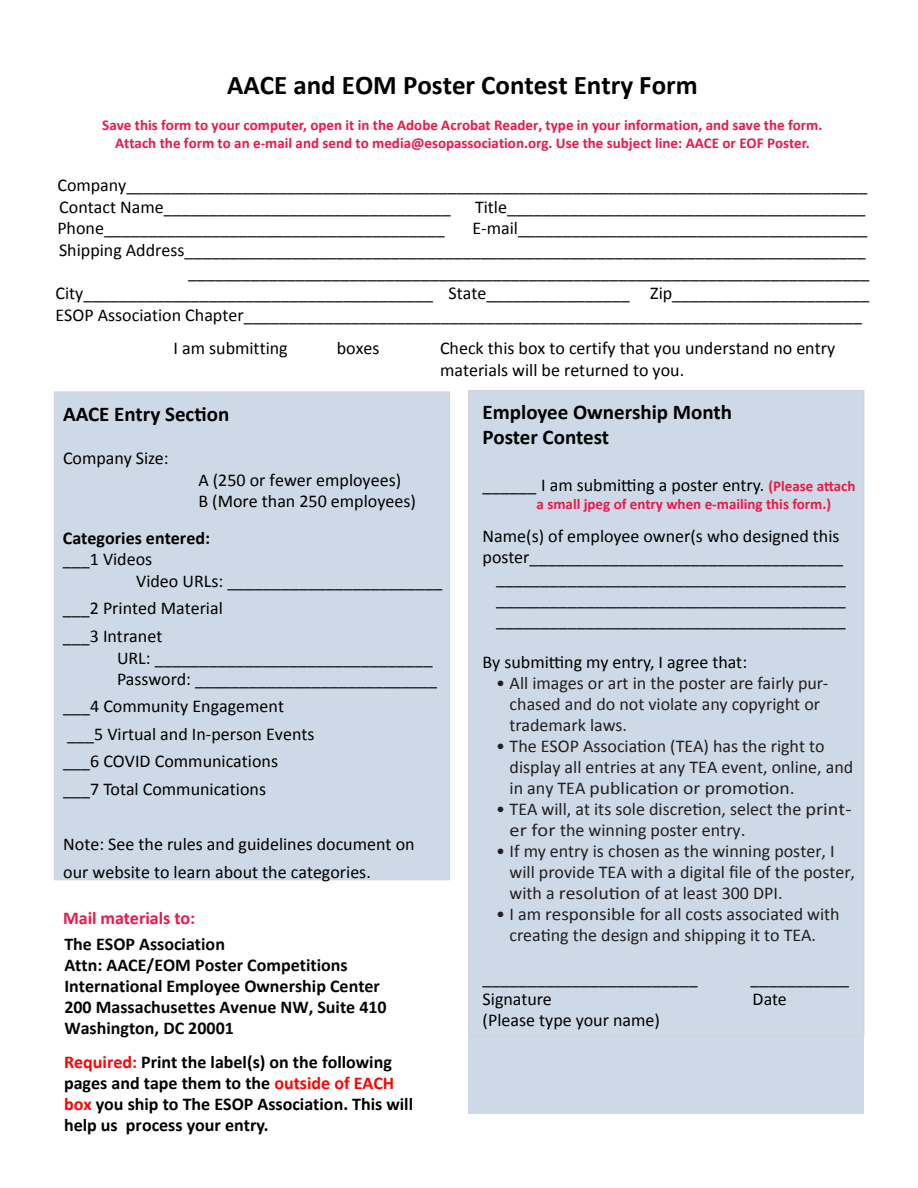
<style>
.page{position:relative;width:918px;height:1188px;background:#fff}
.page>*{position:absolute;margin:0;border:0;box-sizing:border-box;transform-origin:0 0}
.t1{font:700 27px "Calibri";color:#000}
.t2{font:700 21px/25.2px "Calibri";color:#000}
.Body_Copy1{font:18px/27.6px "Calibri";color:#000}
.t3{font:18px/21px "Calibri";color:#231f20}
.Body_Copy1-2{font:700 18px/21px "Calibri";color:#000}
.Body_Copy1-3{font:700 18px/21px "Calibri";color:#050606}
.Body_Copy{font:18px "Calibri";color:#000}
.Body_Copy1-4{font:700 15px/18px "Calibri";color:#ed1748;text-align:center}
.s1{font-style:inherit}
.s2{font-weight:700;font-size:15px;color:#ed1748}
.s3{color:#ed1748}
.s4{color:#fb0207}
.s5{color:#f00}
</style>
<div class="page">
<div style="left:469px;top:390px;width:395px;height:724px;background:#cdd9e6"></div>
<div style="left:54px;top:392px;width:396px;height:488px;background:#cdd9e6"></div>
<p class="t1" style="left:227px;top:68px;width:472px">AACE and EOM Poster Contest Entry Form</p>
<p class="Body_Copy1-4" style="left:102px;top:116px;width:722px">Save this form to your computer, <span class="s1">open it in the Adobe Acrobat Reader,</span> type in your information, and <span class="s1">save the form.<br>Attach the form to an</span> e-mail <span class="s1">and send</span> to media@esopassociation.org. Use the subject line: AACE or EOF Poster.</p>
<p class="Body_Copy1" style="left:57px;top:174px;width:812px;line-height:21.6px">Company___________________________________________________________________________________<br>Contact Name________________________________</p>
<p class="Body_Copy1" style="left:475px;top:193px;width:392px">Title________________________________________</p>
<p class="Body_Copy1" style="left:57px;top:215px;width:389px">Phone______________________________________</p>
<p class="Body_Copy1" style="left:472px;top:215px;width:397px">E-mail_______________________________________</p>
<p class="Body_Copy1" style="left:59px;top:236px;width:808px">Shipping Address____________________________________________________________________________</p>
<p class="Body_Copy1" style="left:188px;top:258px;width:683px">____________________________________________________________________________</p>
<p class="Body_Copy1" style="left:55px;top:279px;width:816px">City_______________________________________ State________________ Zip______________________</p>
<p class="Body_Copy1" style="left:55px;top:301px;width:808px">ESOP Association Chapter_____________________________________________________________________</p>
<p class="Body_Copy1" style="left:174px;top:335px;width:116px">I am submitting</p>
<p class="Body_Copy1" style="left:337px;top:335px;width:44px">boxes</p>
<p class="Body_Copy1" style="left:440px;top:337px;width:397px;line-height:21.6px">Check this box to certify that you understand no entry materials will be returned to you.</p>
<p class="t2" style="left:63px;top:401px;width:168px">AACE Entry Section</p>
<p class="Body_Copy1" style="left:63px;top:444px;width:107px">Company Size:</p>
<p class="Body_Copy1" style="left:198px;top:469px;width:219px;line-height:21.6px">A (250 or fewer employees)<br>B (More than 250 employees)</p>
<p class="Body_Copy1-2" style="left:63px;top:527px;width:149px">Categories entered:</p>
<p class="Body_Copy1" style="left:63px;top:545px;width:91px">___1 Videos</p>
<p class="Body_Copy1" style="left:136px;top:566px;width:308px">Video URLs: ________________________</p>
<p class="Body_Copy1" style="left:63px;top:595px;width:161px">___2 Printed Material ___3 Intranet</p>
<p class="Body_Copy1" style="left:117px;top:644px;width:317px">URL: _______________________________</p>
<p class="Body_Copy1" style="left:117px;top:666px;width:322px">Password: ___________________________</p>
<p class="Body_Copy1" style="left:63px;top:693px;width:253px">___4 Community Engagement ___5 Virtual and In-person Events ___6 COVID Communications ___7 Total Communications</p>
<p class="Body_Copy1" style="left:63px;top:830px;width:353px">Note: See the rules and guidelines document on our website to learn about the categories.</p>
<p class="t2" style="left:483px;top:399px;width:251px">Employee Ownership Month<br>Poster Contest</p>
<p class="Body_Copy1" style="left:483px;top:471px;width:374px">______ I am submitting a poster entry. <span class="s2">(Please attach</span></p>
<p class="Body_Copy1-4" style="left:537px;top:495px;width:296px">a small jpeg of entry when e-mailing this form.)</p>
<p class="Body_Copy1" style="left:483px;top:525px;width:362px;line-height:21px">Name(s) of employee owner(s who designed this poster___________________________________</p>
<p class="Body_Copy" style="left:496px;top:566px;width:351px">_______________________________________</p>
<p class="Body_Copy" style="left:496px;top:587px;width:351px">_______________________________________</p>
<p class="Body_Copy" style="left:496px;top:608px;width:351px">_______________________________________</p>
<p class="Body_Copy1" style="left:483px;top:648px;width:266px">By submitting my entry, I agree that:</p>
<p class="t3" style="left:510px;top:672px;width:320px;text-indent:-14px">• All images or art in the poster are fairly pur&shy;chased and do not violate any copyright or trademark laws.</p>
<p class="t3" style="left:510px;top:735px;width:345px;text-indent:-14px">• The ESOP Association (TEA) has the right to display all entries at any TEA event, online, and in any TEA publication or promotion.</p>
<p class="t3" style="left:510px;top:798px;width:344px;text-indent:-14px">• TEA will, at its sole discretion, select the print&shy;er for the winning poster entry.</p>
<p class="t3" style="left:510px;top:840px;width:347px;text-indent:-14px">• If my entry is chosen as the winning poster, I will provide TEA with a digital file of the poster, with a resolution of at least 300 DPI.</p>
<p class="t3" style="left:496px;top:903px;width:345px;text-align:center">• I am responsible for all costs associated with creating the design and shipping it to TEA.</p>
<p class="Body_Copy1-3" style="left:63px;top:905px;width:163px;line-height:26px"><span class="s3">Mail materials to:<br></span>The ESOP Association</p>
<p class="Body_Copy1-3" style="left:64px;top:954px;width:324px">Attn: AACE/EOM Poster Competitions International Employee Ownership Center 200 Massachusettes Avenue NW, Suite 410<br>Washington, DC 20001</p>
<p class="Body_Copy1-2" style="left:64px;top:1052px;width:351px"><span class="s4">Required:</span> Print the label(s) on the following pages and tape them to the <span class="s5">outside of EACH box</span> you ship to The ESOP Association. This will help us process your entry.</p>
<p class="Body_Copy1" style="left:483px;top:964px;width:217px">________________________</p>
<p class="Body_Copy1" style="left:751px;top:964px;width:100px">___________</p>
<p class="Body_Copy1" style="left:483px;top:985px;width:71px">Signature</p>
<p class="Body_Copy1" style="left:753px;top:985px;width:36px">Date</p>
<p class="Body_Copy1" style="left:483px;top:1006px;width:179px">(Please type your name)</p>
</div>
